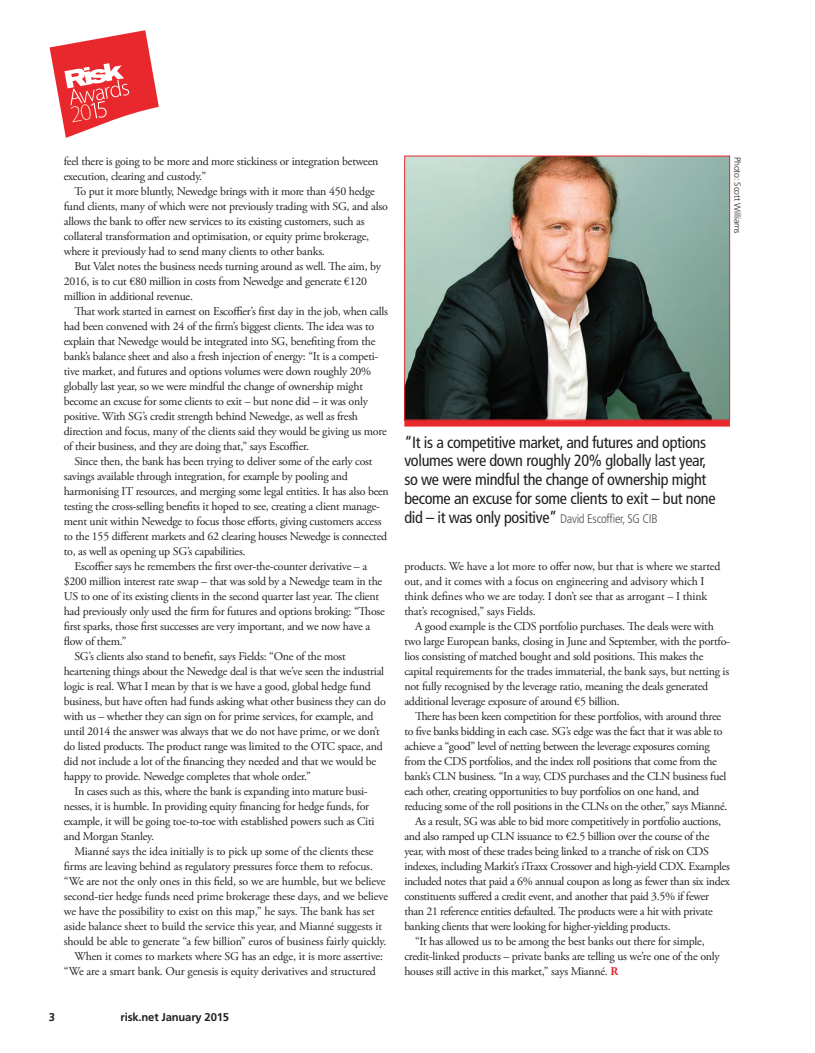
<style>
.page{position:relative;width:815px;height:1053px;background:#fff}
.page>*{position:absolute;margin:0;border:0;box-sizing:border-box;transform-origin:0 0}
.t1{font:condensed 16.25px/18.8px "Frutiger LT Std";letter-spacing:-.02em;color:#231f20}
.t2{font:11.88px/15px "Adobe Garamond Pro";letter-spacing:-.02em;color:#231f20}
.t3{font:700 11.25px "Frutiger LT Std";letter-spacing:-.015em;color:#231f20}
.t4{font:300 8.75px "Frutiger LT Std";letter-spacing:-.015em;color:#231f20}
.s1{font-weight:300;font-size:12.5px;color:#4d545a}
.s2{font-weight:700;color:#e9282d}
</style>
<div class="page">
<svg style="left:50px;top:30px;width:109px;height:108px"></svg>
<img style="left:406px;top:158px;width:322px;height:260px">
<div style="left:404px;top:156px;width:326px;height:264px;border:1px solid #e9282d"></div>
<div style="left:404px;top:420px;width:326px;height:6px;background:#e9282d"></div>
<p class="t2" style="left:64px;top:154px;width:316px">feel there is going to be more and more stickiness or integration between execution, clearing and custody.”</p>
<p class="t2" style="left:64px;top:184px;width:326px;text-indent:11px">To put it more bluntly, Newedge brings with it more than 450 hedge fund clients, many of which were not previously trading with SG, and also allows the bank to offer new services to its existing customers, such as collateral transformation and optimisation, or equity prime brokerage, where it previously had to send many clients to other banks.</p>
<p class="t2" style="left:64px;top:259px;width:319px;text-indent:11px">But Valet notes the business needs turning around as well. The aim, by<br>2016, is to cut €80 million in costs from Newedge and generate €120 million in additional revenue.</p>
<p class="t2" style="left:64px;top:304px;width:326px;text-indent:11px">That work started in earnest on Escoffier’s first day in the job, when calls had been convened with 24 of the firm’s biggest clients. The idea was to explain that Newedge would be integrated into SG, benefiting from the bank’s balance sheet and also a fresh injection of energy: “It is a competi&shy;tive market, and futures and options volumes were down roughly 20% globally last year, so we were mindful the change of ownership might become an excuse for some clients to exit – but none did – it was only positive. With SG’s credit strength behind Newedge, as well as fresh direction and focus, many of the clients said they would be giving us more of their business, and they are doing that,” says Escoffier.</p>
<p class="t2" style="left:74px;top:454px;width:300px">Since then, the bank has been trying to deliver some of the early cost</p>
<p class="t2" style="left:64px;top:469px;width:285px">savings available through integration, for example by pooling and</p>
<p class="t2" style="left:64px;top:484px;width:327px">harmonising IT resources, and merging some legal entities. It has also been</p>
<p class="t2" style="left:64px;top:499px;width:318px">testing the cross-selling benefits it hoped to see, creating a client manage-</p>
<p class="t2" style="left:64px;top:514px;width:319px">ment unit within Newedge to focus those efforts, giving customers access</p>
<p class="t2" style="left:64px;top:529px;width:325px">to the 155 different markets and 62 clearing houses Newedge is connected</p>
<p class="t2" style="left:64px;top:544px;width:183px">to, as well as opening up SG’s capabilities.</p>
<p class="t2" style="left:74px;top:559px;width:294px">Escoffier says he remembers the first over-the-counter derivative – a</p>
<p class="t2" style="left:64px;top:574px;width:320px">$200 million interest rate swap – that was sold by a Newedge team in the</p>
<p class="t2" style="left:64px;top:589px;width:317px">US to one of its existing clients in the second quarter last year. The client</p>
<p class="t2" style="left:64px;top:604px;width:323px">had previously only used the firm for futures and options broking: “Those</p>
<p class="t2" style="left:64px;top:619px;width:308px">first sparks, those first successes are very important, and we now have a</p>
<p class="t2" style="left:64px;top:634px;width:64px">flow of them.”</p>
<p class="t2" style="left:74px;top:649px;width:273px">SG’s clients also stand to benefit, says Fields: “One of the most</p>
<p class="t2" style="left:64px;top:664px;width:322px">heartening things about the Newedge deal is that we’ve seen the industrial</p>
<p class="t2" style="left:64px;top:679px;width:308px">logic is real. What I mean by that is we have a good, global hedge fund</p>
<p class="t2" style="left:64px;top:694px;width:324px">business, but have often had funds asking what other business they can do</p>
<p class="t2" style="left:64px;top:709px;width:311px">with us – whether they can sign on for prime services, for example, and</p>
<p class="t2" style="left:64px;top:724px;width:317px">until 2014 the answer was always that we do not have prime, or we don’t</p>
<p class="t2" style="left:64px;top:739px;width:320px">do listed products. The product range was limited to the OTC space, and</p>
<p class="t2" style="left:64px;top:754px;width:314px">did not include a lot of the financing they needed and that we would be</p>
<p class="t2" style="left:64px;top:769px;width:249px">happy to provide. Newedge completes that whole order.”</p>
<p class="t2" style="left:74px;top:784px;width:295px">In cases such as this, where the bank is expanding into mature busi-</p>
<p class="t2" style="left:64px;top:799px;width:307px">nesses, it is humble. In providing equity financing for hedge funds, for</p>
<p class="t2" style="left:64px;top:814px;width:312px">example, it will be going toe-to-toe with established powers such as Citi</p>
<p class="t2" style="left:64px;top:829px;width:92px">and Morgan Stanley.</p>
<p class="t2" style="left:74px;top:844px;width:301px">Mianné says the idea initially is to pick up some of the clients these</p>
<p class="t2" style="left:64px;top:859px;width:311px">firms are leaving behind as regulatory pressures force them to refocus.</p>
<p class="t2" style="left:64px;top:874px;width:323px">“We are not the only ones in this field, so we are humble, but we believe</p>
<p class="t2" style="left:64px;top:889px;width:326px">second-tier hedge funds need prime brokerage these days, and we believe</p>
<p class="t2" style="left:64px;top:904px;width:313px">we have the possibility to exist on this map,” he says. The bank has set</p>
<p class="t2" style="left:64px;top:919px;width:320px">aside balance sheet to build the service this year, and Mianné suggests it</p>
<p class="t2" style="left:64px;top:934px;width:324px">should be able to generate “a few billion” euros of business fairly quickly.</p>
<p class="t2" style="left:74px;top:949px;width:310px">When it comes to markets where SG has an edge, it is more assertive:</p>
<p class="t2" style="left:64px;top:964px;width:314px">“We are a smart bank. Our genesis is equity derivatives and structured</p>
<p class="t3" style="left:49px;top:1009px;width:8px">3</p>
<p class="t3" style="left:121px;top:1009px;width:110px">risk.net January 2015</p>
<p class="t4" style="left:742px;top:157px;width:78px;rotate:90deg">Photo: Scott Williams</p>
<p class="t1" style="left:404px;top:432px;width:313px">“It is a competitive market, and futures and options volumes were down roughly 20% globally last year, so we were mindful the change of ownership might become an excuse for some clients to exit – but none did – it was only positive” <span class="s1">David Escoffier, SG CIB</span></p>
<p class="t2" style="left:404px;top:559px;width:318px">products. We have a lot more to offer now, but that is where we started out, and it comes with a focus on engineering and advisory which I think defines who we are today. I don’t see that as arrogant – I think that’s recognised,” says Fields.</p>
<p class="t2" style="left:404px;top:619px;width:327px;text-indent:11px">A good example is the CDS portfolio purchases. The deals were with two large European banks, closing in June and September, with the portfo&shy;lios consisting of matched bought and sold positions. This makes the capital requirements for the trades immaterial, the bank says, but netting is not fully recognised by the leverage ratio, meaning the deals generated additional leverage exposure of around €5 billion.</p>
<p class="t2" style="left:415px;top:709px;width:308px">There has been keen competition for these portfolios, with around three</p>
<p class="t2" style="left:404px;top:724px;width:320px">to five banks bidding in each case. SG’s edge was the fact that it was able to</p>
<p class="t2" style="left:404px;top:739px;width:307px">achieve a “good” level of netting between the leverage exposures coming</p>
<p class="t2" style="left:404px;top:754px;width:314px">from the CDS portfolios, and the index roll positions that come from the</p>
<p class="t2" style="left:404px;top:769px;width:324px">bank’s CLN business. “In a way, CDS purchases and the CLN business fuel</p>
<p class="t2" style="left:404px;top:784px;width:296px">each other, creating opportunities to buy portfolios on one hand, and</p>
<p class="t2" style="left:404px;top:799px;width:325px">reducing some of the roll positions in the CLNs on the other,” says Mianné.</p>
<p class="t2" style="left:415px;top:814px;width:308px">As a result, SG was able to bid more competitively in portfolio auctions,</p>
<p class="t2" style="left:404px;top:829px;width:307px">and also ramped up CLN issuance to €2.5 billion over the course of the</p>
<p class="t2" style="left:404px;top:844px;width:306px">year, with most of these trades being linked to a tranche of risk on CDS</p>
<p class="t2" style="left:404px;top:859px;width:327px">indexes, including Markit’s iTraxx Crossover and high-yield CDX. Examples</p>
<p class="t2" style="left:404px;top:874px;width:327px">included notes that paid a 6% annual coupon as long as fewer than six index</p>
<p class="t2" style="left:404px;top:889px;width:306px">constituents suffered a credit event, and another that paid 3.5% if fewer</p>
<p class="t2" style="left:404px;top:904px;width:310px">than 21 reference entities defaulted. The products were a hit with private</p>
<p class="t2" style="left:404px;top:919px;width:268px">banking clients that were looking for higher-yielding products.</p>
<p class="t2" style="left:415px;top:934px;width:291px">“It has allowed us to be among the best banks out there for simple,</p>
<p class="t2" style="left:404px;top:949px;width:317px">credit-linked products – private banks are telling us we’re one of the only</p>
<p class="t2" style="left:404px;top:964px;width:215px">houses still active in this market,” says Mianné. <span class="s2">R</span></p>
</div>
